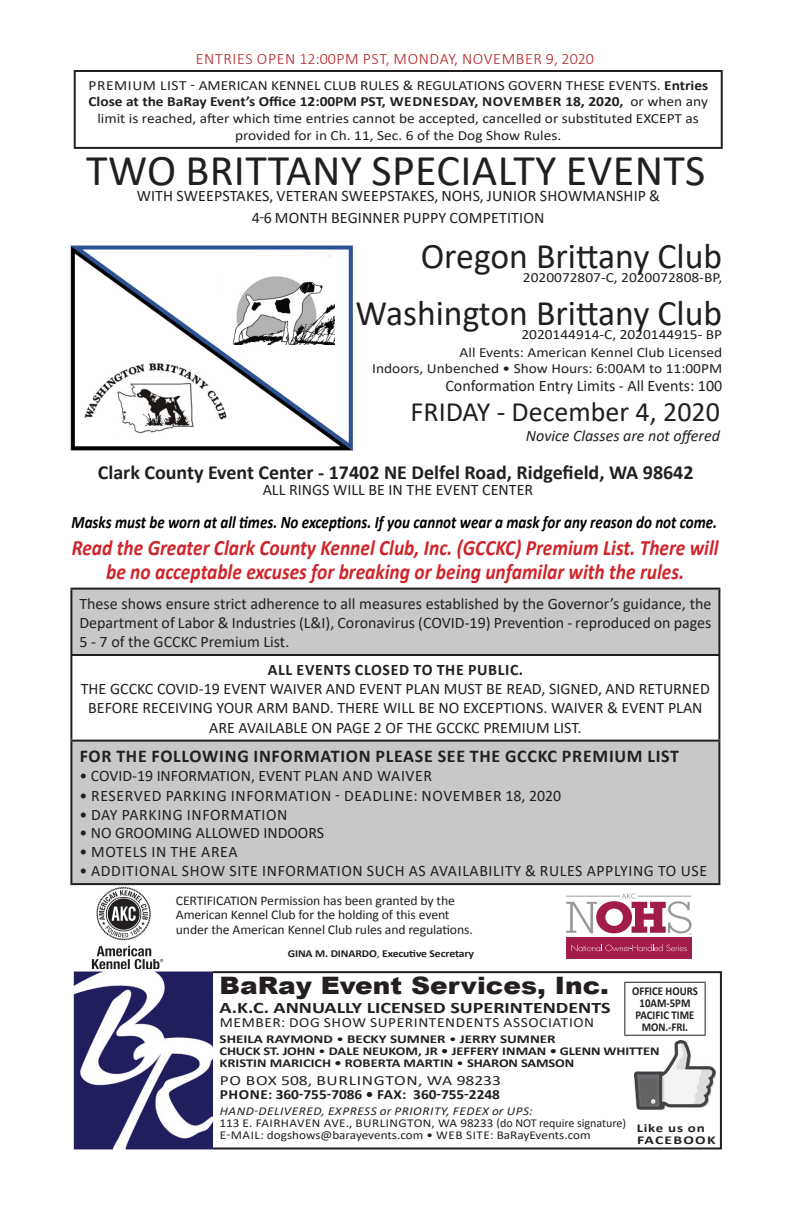
<style>
.page{position:relative;width:792px;height:1224px;background:#fff}
.page>*{position:absolute;margin:0;border:0;box-sizing:border-box;transform-origin:0 0}
.t1{font:44px "Calibri";letter-spacing:.01em;color:#231f20}
.t2{font:36px "Calibri";color:#231f20}
.t3{font:28px "Calibri";color:#231f20}
.t4{font:900 24px "Arial";color:#231f20;scale:1.1 1}
.MainText13{font:italic 700 22px/24px "Calibri";color:#d1232a;text-align:center;scale:.88 1}
.MainText13-2{font:700 20px "Calibri";color:#231f20}
.MainText13-3{font:700 18px "Calibri";letter-spacing:.04em;color:#231f20}
.MainText13-4{font:italic 700 17.6px "Calibri";color:#000;scale:.85 1}
.MainText27{font:16px/19.2px "Calibri";color:#231f20;text-align:justify}
.MainText27-2{font:16px "Calibri";letter-spacing:.04em;color:#231f20}
.t5{font:300 16px "Calibri";letter-spacing:.04em;color:#b62024}
.MainText27-3{font:700 16px "Calibri";color:#231f20;scale:1.25 1}
.MainText13-5{font:16px "Calibri";color:#231f20}
.MainText27-4{font:700 16px "Calibri";letter-spacing:.04em;color:#231f20}
.MainText27-5{font:italic 16px "Calibri";color:#231f20}
.MainText27-6{font:14px/16.8px "Calibri";color:#231f20;text-align:center;scale:1.1 1}
.MainText27-7{font:14px "Calibri";letter-spacing:.04em;color:#231f20;scale:1.1 1}
.t6{font:700 14px "Calibri";letter-spacing:-.005em;color:#231f20;scale:1.1 1}
.MainText27-8{font:14px "Calibri";letter-spacing:.035em;color:#231f20;scale:1.25 1}
.t7{font:13.4px/14.6px "Calibri";letter-spacing:-.01em;color:#231f20}
.t8{font:12px "Calibri";color:#231f20;scale:1.1 1}
.MainText27-9{font:700 12px/12px "Calibri";color:#231f20;scale:1.25 1}
.t9{font:italic 12px "Calibri";letter-spacing:.04em;color:#231f20;scale:1.1 1}
.MainText27-10{font:700 12px "Calibri";color:#231f20;scale:1.2 1}
.MainText27-11{font:700 12px "Calibri";color:#231f20;scale:.9 1}
.MainText27-12{font:700 12px "Calibri";letter-spacing:.08em;color:#231f20;scale:1.3 1}
.t10{font:700 10.6px "Calibri";letter-spacing:-.01em;color:#231f20;scale:1.09 1}
.s1{font-weight:700}
.s2{font-weight:400}
</style>
<div class="page">
<hr style="left:74px;top:70px;width:649px;height:2px;background:#231f20">
<hr style="left:74px;top:72px;width:2px;height:75px;background:#231f20">
<hr style="left:721px;top:72px;width:2px;height:75px;background:#231f20">
<hr style="left:74px;top:147px;width:649px;height:2px;background:#231f20">
<img style="left:70px;top:245px;width:283px;height:206px">
<img style="left:91px;top:887px;width:73px;height:82px">
<div style="left:74px;top:971px;width:648px;height:178px;border:2px solid #231f20"></div>
<img style="left:634px;top:1040px;width:81px;height:70px">
<img style="left:73px;top:971px;width:139px;height:179px">
<hr style="left:624px;top:982px;width:82px;height:1px;background:#231f20">
<hr style="left:624px;top:983px;width:1px;height:52px;background:#231f20">
<hr style="left:705px;top:983px;width:1px;height:52px;background:#231f20">
<hr style="left:624px;top:1035px;width:82px;height:1px;background:#231f20">
<div style="left:566px;top:938px;width:126px;height:21px;background:#a21c4b"></div>
<svg style="left:571px;top:944px;width:116px;height:7px"></svg>
<svg style="left:566px;top:893px;width:126px;height:42px"></svg>
<svg style="left:72px;top:590px;width:646px;height:293px;fill:#c7c8ca"></svg>
<hr style="left:70px;top:588px;width:650px;height:2px;background:#231f20">
<hr style="left:70px;top:590px;width:2px;height:64px;background:#231f20">
<hr style="left:718px;top:590px;width:2px;height:64px;background:#231f20">
<hr style="left:70px;top:654px;width:650px;height:2px;background:#231f20">
<hr style="left:70px;top:656px;width:2px;height:84px;background:#231f20">
<hr style="left:718px;top:656px;width:2px;height:84px;background:#231f20">
<hr style="left:70px;top:740px;width:650px;height:2px;background:#231f20">
<hr style="left:70px;top:742px;width:2px;height:141px;background:#231f20">
<hr style="left:718px;top:742px;width:2px;height:141px;background:#231f20">
<hr style="left:70px;top:883px;width:650px;height:2px;background:#231f20">
<img style="left:220px;top:260px;width:114px;height:84px">
<p class="t5" style="left:196px;top:48px;width:400px">ENTRIES OPEN 12:00PM PST, MONDAY, NOVEMBER 9, 2020</p>
<p class="MainText27-6" style="left:88px;top:76px;width:565px">PREMIUM LIST - AMERICAN KENNEL CLUB RULES &amp; REGULATIONS GOVERN THESE EVENTS. <span class="s1">Entries Close at the BaRay Event’s Office 12:00PM PST, WEDNESDAY, NOVEMBER 18, 2020,</span> or when any limit is reached, after which time entries cannot be accepted, cancelled or substituted EXCEPT as provided for in Ch. 11, Sec. 6 of the Dog Show Rules.</p>
<p class="t1" style="left:86px;top:140px;width:621px">TWO BRITTANY SPECIALTY EVENTS</p>
<p class="MainText27" style="left:137px;top:186px;width:525px">WITH SWEEPSTAKES, VETERAN SWEEPSTAKES, NOHS, JUNIOR SHOWMANSHIP &amp;</p>
<p class="MainText27" style="left:252px;top:208px;width:294px">4-6 MONTH BEGINNER PUPPY COMPETITION</p>
<p class="t2" style="left:421px;top:231px;width:303px">Oregon Brittany Club</p>
<p class="MainText27-6" style="left:523px;top:269px;width:183px">2020072807-C, 2020072808-BP,</p>
<p class="t2" style="left:356px;top:288px;width:368px">Washington Brittany Club</p>
<p class="MainText27-6" style="left:521px;top:326px;width:184px">2020144914-C, 2020144915- BP</p>
<p class="MainText27-6" style="left:460px;top:344px;width:240px">All Events: American Kennel Club Licensed</p>
<p class="MainText27-6" style="left:372px;top:360px;width:320px">Indoors, Unbenched • Show Hours: 6:00AM to 11:00PM</p>
<p class="MainText27" style="left:445px;top:376px;width:278px">Conformation Entry Limits - All Events: 100</p>
<p class="t3" style="left:411px;top:393px;width:311px">FRIDAY - December 4, 2020</p>
<p class="MainText27-5" style="left:526px;top:425px;width:195px">Novice Classes are not offered</p>
<p class="MainText13-2" style="left:98px;top:459px;width:597px">Clark County Event Center - 17402 NE Delfel Road, Ridgefield, WA 98642</p>
<p class="MainText13-5" style="left:263px;top:479px;width:272px">ALL RINGS WILL BE IN THE EVENT CENTER</p>
<p class="MainText13-4" style="left:72px;top:509px;width:761px">Masks must be worn at all times. No exceptions. If you cannot wear a mask for any reason do not come.</p>
<p class="MainText13" style="left:72px;top:535px;width:736px">Read the Greater Clark County Kennel Club, Inc. (GCCKC) Premium List. There will be no acceptable excuses for breaking or being unfamilar with the rules.</p>
<p class="MainText27" style="left:79px;top:593px;width:634px">These shows ensure strict adherence to all measures established by the Governor’s guidance, the Department of Labor &amp; Industries (L&amp;I), Coronavirus (COVID-19) Prevention - reproduced on pages 5 - 7 of the GCCKC Premium List.</p>
<p class="MainText27-4" style="left:268px;top:658px;width:257px">ALL EVENTS CLOSED TO THE PUBLIC.</p>
<p class="MainText27" style="left:81px;top:679px;width:631px;text-align:center">THE GCCKC COVID-19 EVENT WAIVER AND EVENT PLAN MUST BE READ, SIGNED, AND RETURNED<br>BEFORE RECEIVING YOUR ARM BAND. THERE WILL BE NO EXCEPTIONS. WAIVER &amp; EVENT PLAN<br>ARE AVAILABLE ON PAGE 2 OF THE GCCKC PREMIUM LIST.</p>
<p class="MainText13-3" style="left:80px;top:743px;width:601px">FOR THE FOLLOWING INFORMATION PLEASE SEE THE GCCKC PREMIUM LIST</p>
<p class="MainText27" style="left:79px;top:766px;width:354px">• COVID-19 INFORMATION, EVENT PLAN AND WAIVER</p>
<p class="MainText27-2" style="left:79px;top:784px;width:483px">• RESERVED PARKING INFORMATION - DEADLINE: NOVEMBER 18, 2020</p>
<p class="MainText27-2" style="left:79px;top:803px;width:210px">• DAY PARKING INFORMATION</p>
<p class="MainText27" style="left:79px;top:822px;width:246px">• NO GROOMING ALLOWED INDOORS</p>
<p class="MainText27-2" style="left:79px;top:840px;width:160px">• MOTELS IN THE AREA</p>
<p class="MainText27-2" style="left:79px;top:860px;width:629px">• ADDITIONAL SHOW SITE INFORMATION SUCH AS AVAILABILITY &amp; RULES APPLYING TO USE</p>
<p class="t7" style="left:176px;top:893px;width:298px">CERTIFICATION Permission has been granted by the<br>American Kennel Club for the holding of this event under the American Kennel Club rules and regulations.</p>
<p class="t10" style="left:288px;top:946px;width:172px">GINA M. DINARDO<span class="s2">,</span> Executive Secretary</p>
<p class="t4" style="left:220px;top:968px;width:356px">BaRay Event Services, Inc.</p>
<p class="MainText27-3" style="left:220px;top:997px;width:314px">A.K.C. ANNUALLY LICENSED SUPERINTENDENTS</p>
<p class="MainText27-7" style="left:220px;top:1013px;width:342px">MEMBER: DOG SHOW SUPERINTENDENTS ASSOCIATION</p>
<p class="MainText27-9" style="left:220px;top:1033px;width:353px">SHEILA RAYMOND <span class="s2">•</span> BECKY SUMNER <span class="s2">•</span> JERRY SUMNER<br>CHUCK ST. JOHN <span class="s2">•</span> DALE NEUKOM, JR • JEFFERY INMAN • GLENN WHITTEN</p>
<p class="MainText27-10" style="left:220px;top:1055px;width:297px">KRISTIN MARICICH • ROBERTA MARTIN <span class="s2">•</span> SHARON SAMSON</p>
<p class="MainText27-8" style="left:220px;top:1071px;width:226px">PO BOX 508, BURLINGTON, WA 98233</p>
<p class="t6" style="left:220px;top:1085px;width:256px">PHONE: 360-755-7086 • FAX: 360-755-2248</p>
<p class="t9" style="left:220px;top:1103px;width:286px">HAND-DELIVERED, EXPRESS or PRIORITY, FEDEX or UPS:</p>
<p class="t8" style="left:220px;top:1115px;width:371px">113 E. FAIRHAVEN AVE., BURLINGTON, WA 98233 (do NOT require signature)</p>
<p class="t8" style="left:220px;top:1127px;width:339px">E-MAIL: dogshows@barayevents.com • WEB SITE: BaRayEvents.com</p>
<p class="MainText27-11" style="left:632px;top:983px;width:75px">OFFICE HOURS</p>
<p class="MainText27-11" style="left:640px;top:995px;width:58px">10AM-5PM</p>
<p class="MainText27-11" style="left:636px;top:1007px;width:67px">PACIFIC TIME</p>
<p class="MainText27-11" style="left:642px;top:1019px;width:53px">MON.-FRI.</p>
<p class="MainText27-9" style="left:637px;top:1122px;width:56px">Like us on</p>
<p class="MainText27-12" style="left:637px;top:1131px;width:62px">FACEBOOK</p>
</div>
